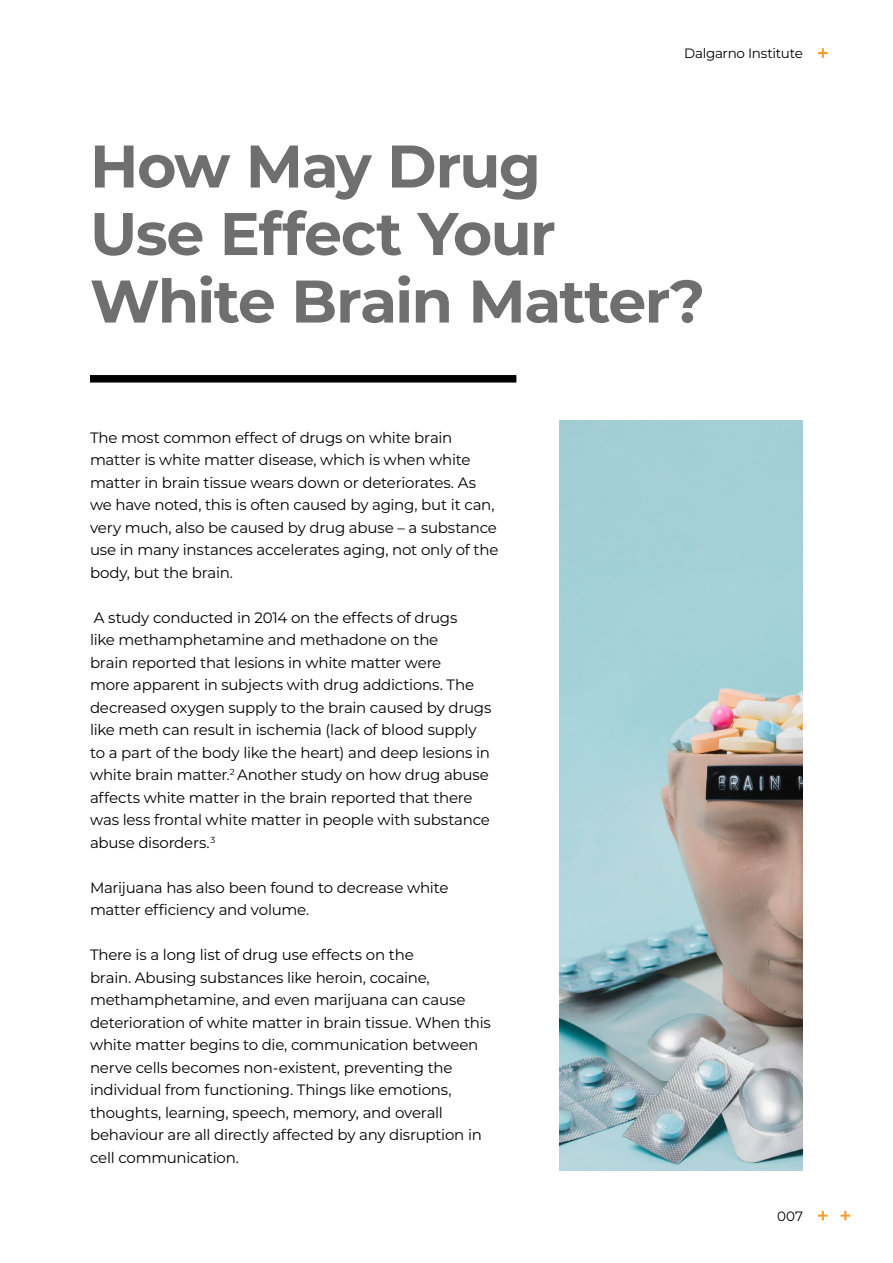
<style>
.page{position:relative;width:893px;height:1263px;background:#fff}
.page>*{position:absolute;margin:0;border:0;box-sizing:border-box;transform-origin:0 0}
.t1{font:700 60px/67.5px "Montserrat";letter-spacing:-.025em;color:#706f6f}
.t2{font:15px/22.5px "Montserrat";letter-spacing:-.015em;color:#000}
.t3{font:13.5px "Montserrat";letter-spacing:-.02em;color:#000}
</style>
<div class="page">
<svg style="left:818px;top:48px;width:10px;height:10px"></svg>
<svg style="left:818px;top:1211px;width:10px;height:9px"></svg>
<svg style="left:840px;top:1211px;width:10px;height:9px"></svg>
<img style="left:559px;top:420px;width:244px;height:750px">
<div style="left:90px;top:375px;width:426px;height:8px;background:#000"></div>
<p class="t3" style="left:684px;top:44px;width:120px">Dalgarno Institute</p>
<h1 class="t1" style="left:90px;top:129px;width:617px">How May Drug<br>Use Effect Your<br>White Brain Matter?</h1>
<p class="t2" style="left:90px;top:425px;width:410px">The most common effect of drugs on white brain matter is white matter disease, which is when white matter in brain tissue wears down or deteriorates. As we have noted, this is often caused by aging, but it can, very much, also be caused by drug abuse – a substance use in many instances accelerates aging, not only of the body, but the brain.</p>
<p class="t2" style="left:90px;top:605px;width:403px">A study conducted in 2014 on the effects of drugs<br>like methamphetamine and methadone on the<br>brain reported that lesions in white matter were<br>more apparent in subjects with drug addictions. The decreased oxygen supply to the brain caused by drugs like meth can result in ischemia (lack of blood supply to a part of the body like the heart) and deep lesions in white brain matter.<sup>2</sup> Another study on how drug abuse affects white matter in the brain reported that there was less frontal white matter in people with substance abuse disorders.<sup>3</sup></p>
<p class="t2" style="left:90px;top:875px;width:360px">Marijuana has also been found to decrease white matter efficiency and volume.</p>
<p class="t2" style="left:90px;top:943px;width:402px">There is a long list of drug use effects on the<br>brain. Abusing substances like heroin, cocaine, methamphetamine, and even marijuana can cause deterioration of white matter in brain tissue. When this white matter begins to die, communication between nerve cells becomes non-existent, preventing the individual from functioning. Things like emotions, thoughts, learning, speech, memory, and overall behaviour are all directly affected by any disruption in cell communication.</p>
<p class="t3" style="left:777px;top:1206px;width:27px">007</p>
</div>
